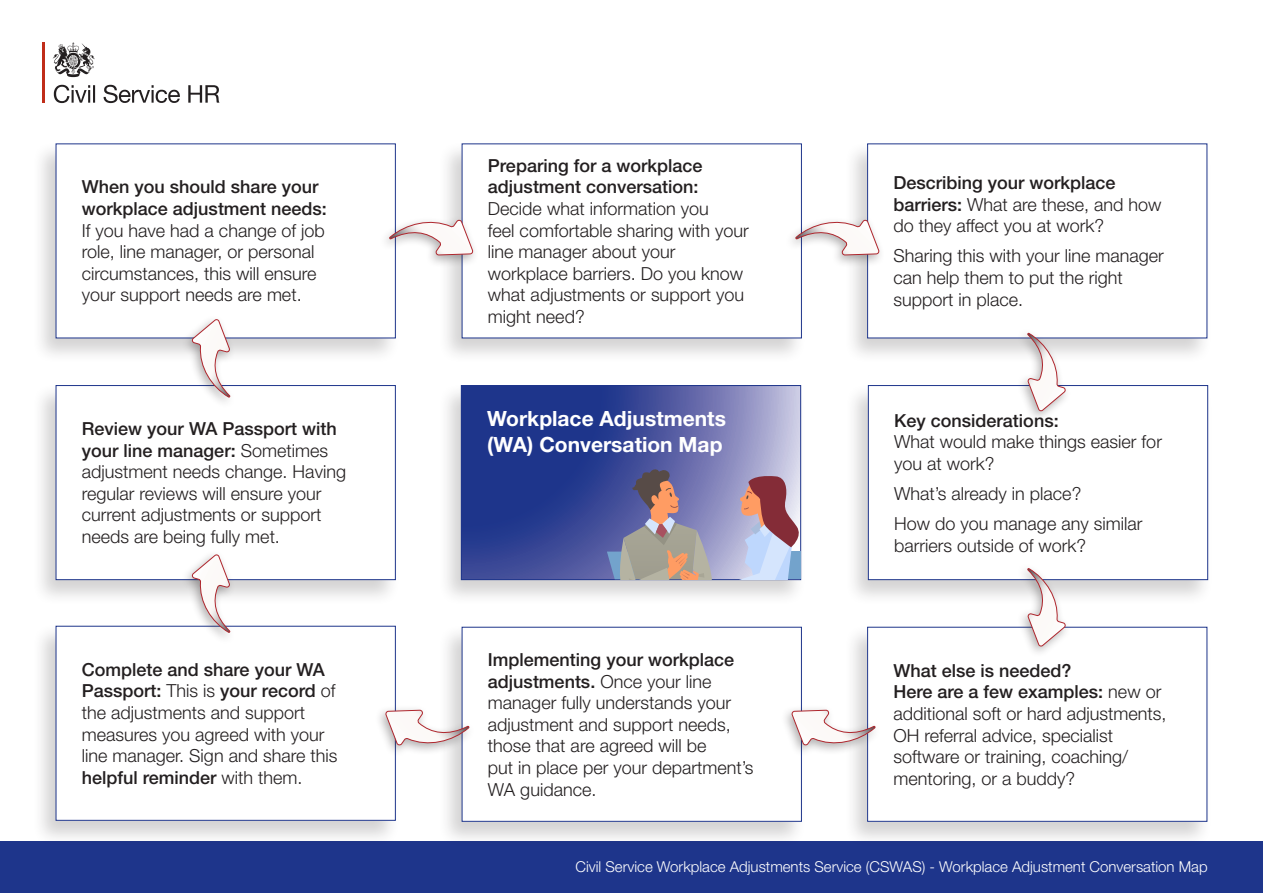
<style>
.page{position:relative;width:1263px;height:893px;background:#fff}
.page>*{position:absolute;margin:0;border:0;box-sizing:border-box;transform-origin:0 0}
.C_Heading{font:700 21px/25.2px "Helvetica Neue LT Std";color:#fff}
.C_Heading-2{font:300 18px/21.6px "Helvetica Neue LT Std";color:#231f20}
.t1{font:300 15px "Helvetica Neue LT Std";color:#fff}
.s1{font-weight:500}
</style>
<div class="page">
<div style="left:0;top:842px;width:1263px;height:51px;background:#1e358b"></div>
<hr style="left:43px;top:43px;width:2px;height:60px;background:#c02d19">
<svg style="left:53px;top:43px;width:42px;height:34px"></svg>
<svg style="left:54px;top:85px;width:166px;height:18px"></svg>
<div style="left:32px;top:141px;width:368px;height:223px;background:#231f20;opacity:.2"></div>
<div style="left:56px;top:144px;width:339px;height:194px;background:#fff"></div>
<div style="left:32px;top:383px;width:368px;height:223px;background:#231f20;opacity:.2"></div>
<div style="left:56px;top:386px;width:339px;height:194px;background:#fff"></div>
<div style="left:56px;top:385px;width:340px;height:195px;border:1px solid #1e358b"></div>
<div style="left:32px;top:623px;width:368px;height:224px;background:#231f20;opacity:.2"></div>
<div style="left:56px;top:626px;width:339px;height:194px;background:#fff"></div>
<div style="left:56px;top:626px;width:340px;height:195px;border:1px solid #1e358b"></div>
<div style="left:437px;top:383px;width:369px;height:223px;background:#231f20;opacity:.2"></div>
<svg style="left:463px;top:387px;width:336px;height:191px;background:#47559e"></svg>
<div style="left:461px;top:385px;width:340px;height:195px;border:1px solid #1e358b"></div>
<div style="left:438px;top:624px;width:368px;height:224px;background:#231f20;opacity:.2"></div>
<div style="left:462px;top:627px;width:339px;height:194px;background:#fff"></div>
<div style="left:462px;top:627px;width:340px;height:195px;border:1px solid #1e358b"></div>
<div style="left:844px;top:624px;width:368px;height:224px;background:#231f20;opacity:.2"></div>
<div style="left:868px;top:627px;width:339px;height:194px;background:#fff"></div>
<div style="left:867px;top:627px;width:340px;height:195px;border:1px solid #1e358b"></div>
<div style="left:438px;top:141px;width:368px;height:223px;background:#231f20;opacity:.2"></div>
<div style="left:462px;top:144px;width:339px;height:194px;background:#fff"></div>
<div style="left:844px;top:141px;width:368px;height:223px;background:#231f20;opacity:.2"></div>
<div style="left:868px;top:144px;width:339px;height:194px;background:#fff"></div>
<div style="left:844px;top:383px;width:369px;height:223px;background:#231f20;opacity:.2"></div>
<div style="left:868px;top:386px;width:340px;height:194px;background:#fff"></div>
<div style="left:868px;top:385px;width:340px;height:195px;border:1px solid #1e358b"></div>
<div style="left:379px;top:215px;width:100px;height:53px;background:#231f20;opacity:.35"></div>
<svg style="left:389px;top:218px;width:85px;height:38px"></svg>
<div style="left:374px;top:704px;width:101px;height:53px;background:#231f20;opacity:.35"></div>
<svg style="left:384px;top:709px;width:86px;height:38px"></svg>
<div style="left:785px;top:215px;width:100px;height:53px;background:#231f20;opacity:.35"></div>
<svg style="left:795px;top:218px;width:85px;height:38px"></svg>
<div style="left:1016px;top:328px;width:56px;height:95px;background:#231f20;opacity:.35"></div>
<svg style="left:1026px;top:333px;width:40px;height:79px"></svg>
<div style="left:181px;top:314px;width:55px;height:95px;background:#231f20;opacity:.35"></div>
<svg style="left:191px;top:318px;width:40px;height:80px"></svg>
<div style="left:181px;top:549px;width:55px;height:96px;background:#231f20;opacity:.35"></div>
<svg style="left:191px;top:553px;width:40px;height:80px"></svg>
<div style="left:1016px;top:563px;width:56px;height:95px;background:#231f20;opacity:.35"></div>
<svg style="left:1026px;top:568px;width:40px;height:80px"></svg>
<div style="left:780px;top:704px;width:101px;height:53px;background:#231f20;opacity:.35"></div>
<svg style="left:790px;top:709px;width:86px;height:38px"></svg>
<svg style="left:607px;top:468px;width:109px;height:111px;background:#8a8399"></svg>
<svg style="left:731px;top:474px;width:69px;height:105px;background:#b39db2"></svg>
<p class="C_Heading-2" style="left:82px;top:176px;width:246px"><span class="s1">When you should share your workplace adjustment needs:<br></span>If you have had a change of job role, line manager, or personal circumstances, this will ensure your support needs are met.</p>
<p class="C_Heading-2" style="left:82px;top:417px;width:266px"><span class="s1">Review your WA Passport with your line manager:</span> Sometimes adjustment needs change. Having regular reviews will ensure your current adjustments or support needs are being fully met.</p>
<p class="C_Heading-2" style="left:82px;top:658px;width:257px"><span class="s1">Complete and share your WA<br>Passport:</span> This is <span class="s1">your record</span> of the adjustments and support measures you agreed with your line manager. Sign and share this <span class="s1">helpful reminder</span> with them.</p>
<p class="C_Heading-2" style="left:488px;top:154px;width:262px"><span class="s1">Preparing for a workplace adjustment conversation:<br></span>Decide what information you<br>feel comfortable sharing with your line manager about your workplace barriers. Do you know what adjustments or support you might need?</p>
<p class="C_Heading" style="left:487px;top:406px;width:240px">Workplace Adjustments (WA) Conversation Map</p>
<p class="C_Heading-2" style="left:893px;top:172px;width:270px"><span class="s1">Describing your workplace barriers:</span> What are these, and how do they affect you at work?</p>
<p class="C_Heading-2" style="left:893px;top:245px;width:272px">Sharing this with your line manager can help them to put the right support in place.</p>
<p class="C_Heading-2" style="left:894px;top:409px;width:269px"><span class="s1">Key considerations:<br></span>What would make things easier for you at work?</p>
<p class="C_Heading-2" style="left:894px;top:482px;width:189px">What’s already in place?</p>
<p class="C_Heading-2" style="left:894px;top:512px;width:250px">How do you manage any similar barriers outside of work?</p>
<p class="C_Heading-2" style="left:488px;top:648px;width:267px"><span class="s1">Implementing your workplace adjustments.</span> Once your line manager fully understands your adjustment and support needs, those that are agreed will be<br>put in place per your department’s<br>WA guidance.</p>
<p class="C_Heading-2" style="left:893px;top:659px;width:275px"><span class="s1">What else is needed?<br>Here are a few examples:</span> new or additional soft or hard adjustments,<br>OH referral advice, specialist software or training, coaching/ mentoring, or a buddy?</p>
<p class="t1" style="left:575px;top:858px;width:634px">Civil Service Workplace Adjustments Service (CSWAS) - Workplace Adjustment Conversation Map</p>
</div>
